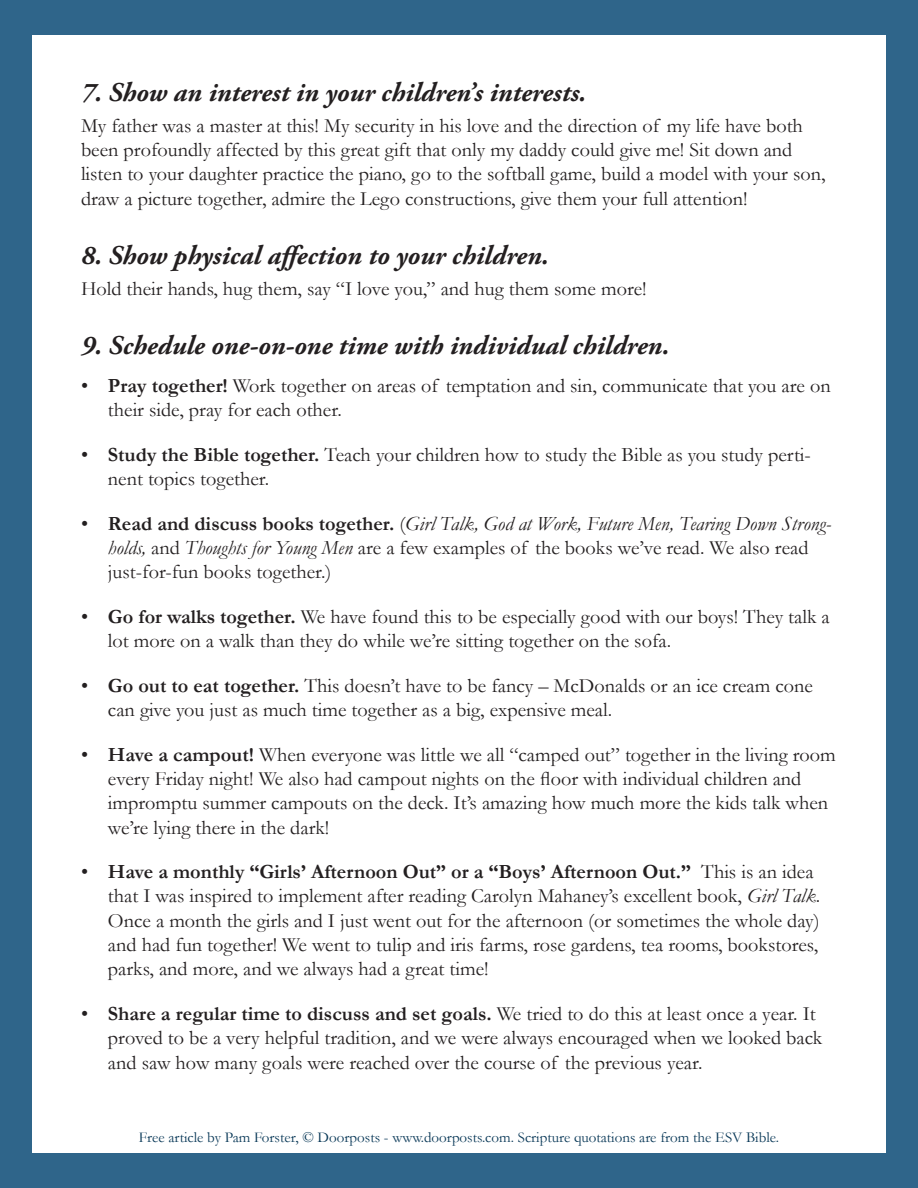
<style>
.page{position:relative;width:918px;height:1188px;background:#2f658a}
.page>*{position:absolute;margin:0;border:0;box-sizing:border-box;transform-origin:0 0}
.t1{font:italic 700 27px "Adobe Garamond Pro";color:#231f20}
.t2{font:20.25px/24.3px "Garamond";color:#231f20}
.t3{font:15px "Garamond";color:#0a3958}
.s1{font-weight:700}
.s2{font-style:italic}
</style>
<div class="page">
<div style="left:32px;top:35px;width:854px;height:1118px;background:#fff"></div>
<h1 class="t1" style="left:81px;top:76px;width:507px">7. Show an interest in your children’s interests.</h1>
<p class="t2" style="left:81px;top:113px;width:746px">My father was a master at this! My security in his love and the direction of my life have both been profoundly affected by this great gift that only my daddy could give me! Sit down and listen to your daughter practice the piano, go to the softball game, build a model with your son, draw a picture together, admire the Lego constructions, give them your full attention!</p>
<h1 class="t1" style="left:81px;top:240px;width:469px">8. Show physical affection to your children.</h1>
<p class="t2" style="left:81px;top:276px;width:567px">Hold their hands, hug them, say “I love you,” and hug them some more!</p>
<h1 class="t1" style="left:81px;top:330px;width:590px">9. Schedule one-on-one time with individual children.</h1>
<p class="t2" style="left:108px;top:373px;width:724px;text-indent:-27px">• <span class="s1">Pray together!</span> Work together on areas of temptation and sin, communicate that you are on their side, pray for each other.</p>
<p class="t2" style="left:108px;top:442px;width:704px;text-indent:-27px">• <span class="s1">Study the Bible together.</span> Teach your children how to study the Bible as you study perti&shy;nent topics together.</p>
<p class="t2" style="left:108px;top:511px;width:725px;text-indent:-27px">• <span class="s1">Read and discuss books together.</span> (<span class="s2">Girl Talk, God at Work, Future Men, Tearing Down Strong&shy;holds,</span> and <span class="s2">Thoughts for Young Men</span> are a few examples of the books we’ve read. We also read just-for-fun books together.)</p>
<p class="t2" style="left:108px;top:604px;width:723px;text-indent:-27px">• <span class="s1">Go for walks together.</span> We have found this to be especially good with our boys! They talk a lot more on a walk than they do while we’re sitting together on the sofa.</p>
<p class="t2" style="left:108px;top:673px;width:707px;text-indent:-27px">• <span class="s1">Go out to eat together.</span> This doesn’t have to be fancy – McDonalds or an ice cream cone can give you just as much time together as a big, expensive meal.</p>
<p class="t2" style="left:108px;top:742px;width:729px;text-indent:-27px">• <span class="s1">Have a campout!</span> When everyone was little we all “camped out” together in the living room every Friday night! We also had campout nights on the floor with individual children and impromptu summer campouts on the deck. It’s amazing how much more the kids talk when we’re lying there in the dark!</p>
<p class="t2" style="left:108px;top:859px;width:714px;text-indent:-27px">• <span class="s1">Have a monthly “Girls’ Afternoon Out” or a “Boys’ Afternoon Out.”</span> This is an idea that I was inspired to implement after reading Carolyn Mahaney’s excellent book, <span class="s2">Girl Talk</span>.<br>Once a month the girls and I just went out for the afternoon (or sometimes the whole day) and had fun together! We went to tulip and iris farms, rose gardens, tea rooms, bookstores, parks, and more, and we always had a great time!</p>
<p class="t2" style="left:108px;top:1001px;width:716px;text-indent:-27px">• <span class="s1">Share a regular time to discuss and set goals.</span> We tried to do this at least once a year. It proved to be a very helpful tradition, and we were always encouraged when we looked back and saw how many goals were reached over the course of the previous year.</p>
<p class="t3" style="left:139px;top:1127px;width:642px">Free article by Pam Forster, © Doorposts - www.doorposts.com. Scripture quotations are from the ESV Bible.</p>
</div>
